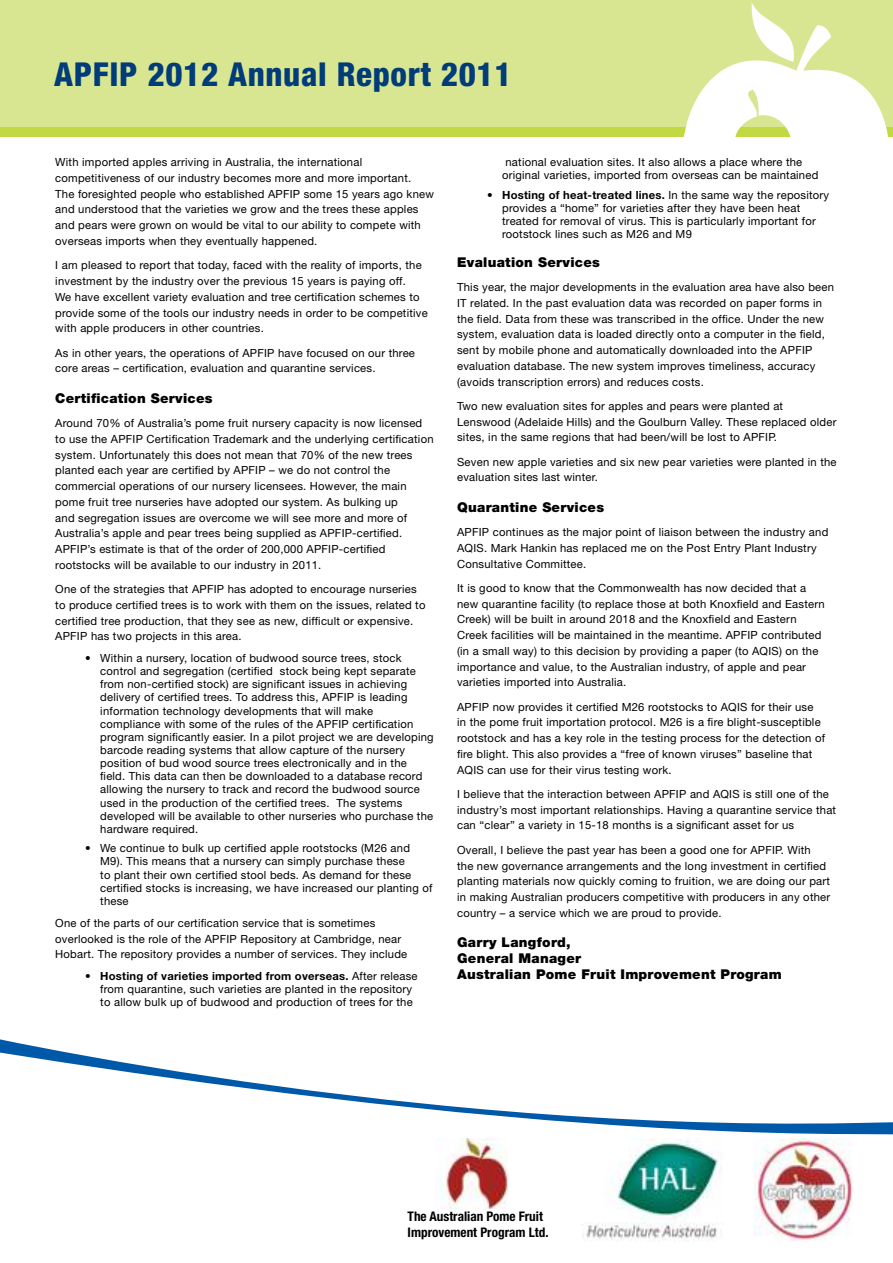
<style>
.page{position:relative;width:893px;height:1263px;background:#fff}
.page>*{position:absolute;margin:0;border:0;box-sizing:border-box;transform-origin:0 0}
.t1{font:800 condensed 33px "Helvetica Neue";letter-spacing:.02em;color:#003b7a}
.t2{font:900 13.5px/15.8px "Helvetica Neue CE";letter-spacing:.02em;color:#000}
.t3{font:700 condensed 13.2px/15.9px "Helvetica Neue";color:#000}
.t4{font:11.25px/15.8px "Helvetica Neue";letter-spacing:.02em;color:#000}
.s1{font-weight:700}
</style>
<div class="page">
<div style="left:0;top:0;width:893px;height:137px;background:#c3d941"></div>
<div style="left:0;top:0;width:893px;height:126px;background:#d9e691"></div>
<svg style="left:751px;top:2px;width:25px;height:23px"></svg>
<svg style="left:659px;top:25px;width:233px;height:112px"></svg>
<svg style="left:0;top:1039px;width:893px;height:196px"></svg>
<img style="left:581px;top:1138px;width:141px;height:104px">
<img style="left:755px;top:1138px;width:100px;height:104px">
<img style="left:436px;top:1138px;width:83px;height:70px">
<h1 class="t1" style="left:54px;top:54px;width:459px">APFIP 2012 Annual Report 2011</h1>
<p class="t4" style="left:55px;top:154px;width:380px">With imported apples arriving in Australia, the international competitiveness of our industry becomes more and more important.<br>The foresighted people who established APFIP some 15 years ago knew and understood that the varieties we grow and the trees these apples and pears were grown on would be vital to our ability to compete with overseas imports when they eventually happened.</p>
<p class="t4" style="left:55px;top:257px;width:374px">I am pleased to report that today, faced with the reality of imports, the investment by the industry over the previous 15 years is paying off.<br>We have excellent variety evaluation and tree certification schemes to provide some of the tools our industry needs in order to be competitive with apple producers in other countries.</p>
<p class="t4" style="left:55px;top:344px;width:361px">As in other years, the operations of APFIP have focused on our three core areas – certification, evaluation and quarantine services.</p>
<p class="t2" style="left:55px;top:390px;width:159px">Certification Services</p>
<p class="t4" style="left:55px;top:415px;width:380px">Around 70% of Australia’s pome fruit nursery capacity is now licensed to use the APFIP Certification Trademark and the underlying certification system. Unfortunately this does not mean that 70% of the new trees planted each year are certified by APFIP – we do not control the commercial operations of our nursery licensees. However, the main pome fruit tree nurseries have adopted our system. As bulking up<br>and segregation issues are overcome we will see more and more of Australia’s apple and pear trees being supplied as APFIP-certified.<br>APFIP’s estimate is that of the order of 200,000 APFIP-certified rootstocks will be available to our industry in 2011.</p>
<p class="t4" style="left:55px;top:581px;width:372px">One of the strategies that APFIP has adopted to encourage nurseries to produce certified trees is to work with them on the issues, related to certified tree production, that they see as new, difficult or expensive.<br>APFIP has two projects in this area.</p>
<p class="t4" style="left:100px;top:651px;width:335px;line-height:13.2px;text-indent:-15px">• Within a nursery, location of budwood source trees, stock control and segregation (certifi ed stock being kept separate from non-certified stock) are significant issues in achieving delivery of certified trees. To address this, APFIP is leading information technology developments that will make compliance with some of the rules of the APFIP certification program significantly easier. In a pilot project we are developing barcode reading systems that allow capture of the nursery position of bud wood source trees electronically and in the field. This data can then be downloaded to a database record allowing the nursery to track and record the budwood source used in the production of the certified trees. The systems developed will be available to other nurseries who purchase the hardware required.</p>
<p class="t4" style="left:100px;top:841px;width:334px;line-height:13.2px;text-indent:-15px">• We continue to bulk up certified apple rootstocks (M26 and M9). This means that a nursery can simply purchase these<br>to plant their own certified stool beds. As demand for these certified stocks is increasing, we have increased our planting of these</p>
<p class="t4" style="left:55px;top:915px;width:353px">One of the parts of our certification service that is sometimes overlooked is the role of the APFIP Repository at Cambridge, near<br>Hobart. The repository provides a number of services. They include</p>
<p class="t4" style="left:100px;top:969px;width:319px;line-height:13.2px;text-indent:-15px">• <span class="s1">Hosting of varieties imported from overseas.</span> After release from quarantine, such varieties are planted in the repository to allow bulk up of budwood and production of trees for the</p>
<p class="t4" style="left:502px;top:155px;width:318px;line-height:13.2px">national evaluation sites. It also allows a place where the original varieties, imported from overseas can be maintained</p>
<p class="t4" style="left:502px;top:188px;width:329px;line-height:13.2px;text-indent:-15px">• <span class="s1">Hosting of heat-treated lines.</span> In the same way the repository provides a “home” for varieties after they have been heat treated for removal of virus. This is particularly important for rootstock lines such as M26 and M9</p>
<p class="t2" style="left:457px;top:254px;width:144px">Evaluation Services</p>
<p class="t4" style="left:457px;top:279px;width:378px">This year, the major developments in the evaluation area have also been IT related. In the past evaluation data was recorded on paper forms in the field. Data from these was transcribed in the office. Under the new system, evaluation data is loaded directly onto a computer in the field, sent by mobile phone and automatically downloaded into the APFIP evaluation database. The new system improves timeliness, accuracy (avoids transcription errors) and reduces costs.</p>
<p class="t4" style="left:457px;top:398px;width:381px">Two new evaluation sites for apples and pears were planted at<br>Lenswood (Adelaide Hills) and the Goulburn Valley. These replaced older sites, in the same regions that had been/will be lost to APFIP.</p>
<p class="t4" style="left:457px;top:453px;width:381px">Seven new apple varieties and six new pear varieties were planted in the evaluation sites last winter.</p>
<p class="t2" style="left:457px;top:499px;width:149px">Quarantine Services</p>
<p class="t4" style="left:457px;top:524px;width:373px">APFIP continues as the major point of liaison between the industry and<br>AQIS. Mark Hankin has replaced me on the Post Entry Plant Industry<br>Consultative Committee.</p>
<p class="t4" style="left:457px;top:580px;width:369px">It is good to know that the Commonwealth has now decided that a new quarantine facility (to replace those at both Knoxfield and Eastern Creek) will be built in around 2018 and the Knoxfield and Eastern Creek facilities will be maintained in the meantime. APFIP contributed (in a small way) to this decision by providing a paper (to AQIS) on the importance and value, to the Australian industry, of apple and pear varieties imported into Australia.</p>
<p class="t4" style="left:457px;top:699px;width:369px">APFIP now provides it certified M26 rootstocks to AQIS for their use in the pome fruit importation protocol. M26 is a fi re blight-susceptible rootstock and has a key role in the testing process for the detection of fi re blight. This also provides a “free of known viruses” baseline that AQIS can use for their virus testing work.</p>
<p class="t4" style="left:457px;top:786px;width:381px">I believe that the interaction between APFIP and AQIS is still one of the industry’s most important relationships. Having a quarantine service that can “clear” a variety in 15-18 months is a significant asset for us</p>
<p class="t4" style="left:457px;top:842px;width:375px">Overall, I believe the past year has been a good one for APFIP. With<br>the new governance arrangements and the long investment in certified planting materials now quickly coming to fruition, we are doing our part in making Australian producers competitive with producers in any other country – a service which we are proud to provide.</p>
<p class="t2" style="left:457px;top:935px;width:326px">Garry Langford,<br>General Manager<br>Australian Pome Fruit Improvement Program</p>
<p class="t3" style="left:408px;top:1208px;width:142px">The Australian Pome Fruit<br>Improvement Program Ltd.</p>
</div>
